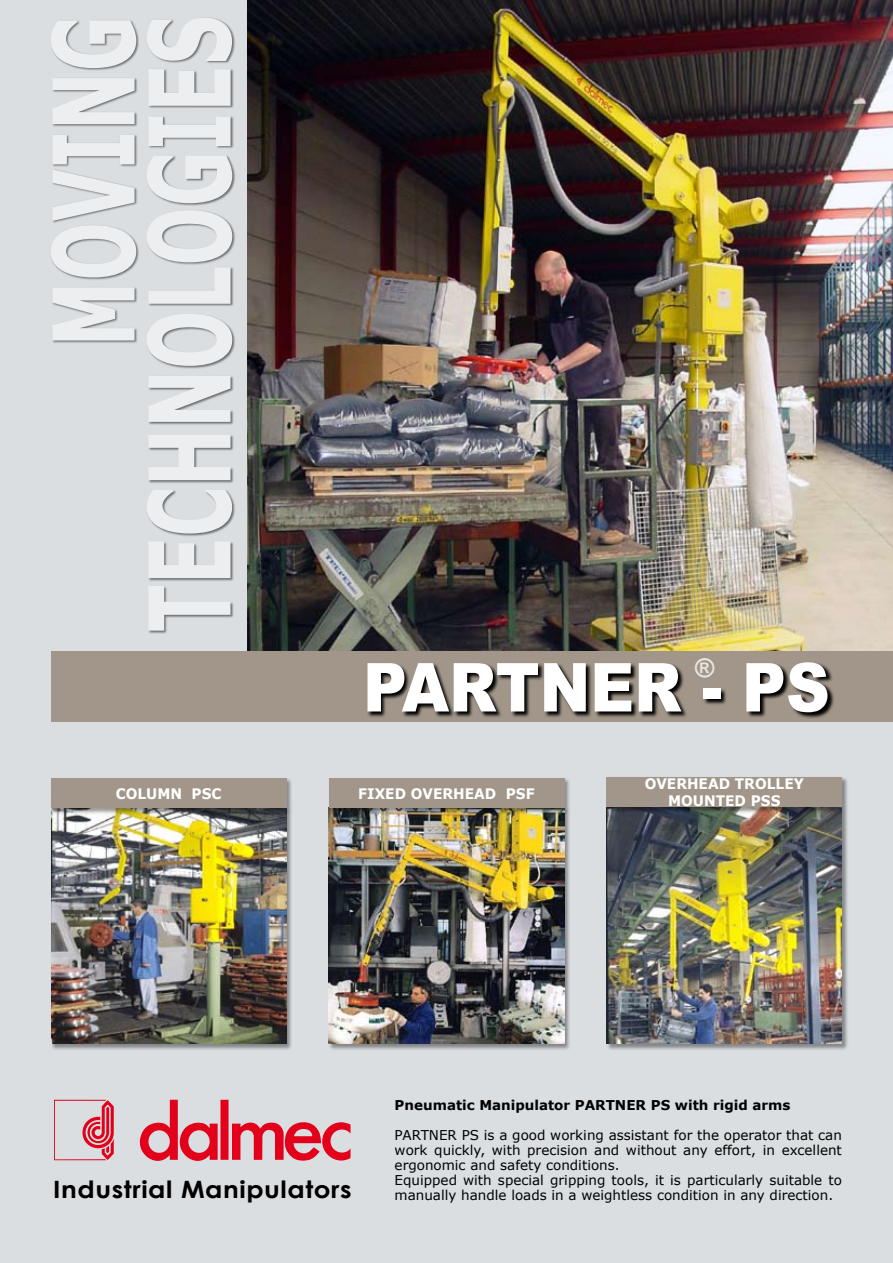
<style>
.page{position:relative;width:893px;height:1263px;background:#dadee1}
.page>*{position:absolute;margin:0;border:0;box-sizing:border-box;transform-origin:0 0}
.t1{font:700 113.1px/96px "Verdana";color:#fff;text-align:right;scale:.62 1}
.t2{font:900 67.5px "Arial";color:#fff;scale:.9 1}
.t3{font:800 condensed 26.1px "Abadi";color:#e8e5e2}
.t4{font:700 23.85px "Century Gothic";letter-spacing:.02em;color:#000;scale:1.1 1}
.t5{font:700 14.55px/16.6px "Verdana";color:#fff;text-align:center;scale:.95 1}
.t6{font:13.5px/15px "Verdana";color:#000}
.t7{font:700 13.5px "Verdana";color:#000}
</style>
<div class="page">
<svg style="left:50px;top:17px;width:185px;height:617px"></svg>
<img style="left:248px;top:0;width:645px;height:651px">
<div style="left:327px;top:806px;width:245px;height:245px;background:#000;opacity:.4"></div>
<img style="left:329px;top:815px;width:235px;height:229px">
<div style="left:605px;top:806px;width:244px;height:245px;background:#000;opacity:.4"></div>
<img style="left:607px;top:814px;width:235px;height:230px">
<div style="left:50px;top:806px;width:244px;height:245px;background:#000;opacity:.4"></div>
<img style="left:51px;top:815px;width:235px;height:229px">
<div style="left:51px;top:651px;width:842px;height:71px;background:#a19689"></div>
<svg style="left:367px;top:663px;width:467px;height:56px"></svg>
<svg style="left:54px;top:1100px;width:296px;height:61px"></svg>
<div style="left:50px;top:777px;width:244px;height:38px;background:#000;opacity:.4"></div>
<div style="left:51px;top:778px;width:235px;height:30px;background:#a19689"></div>
<div style="left:605px;top:776px;width:244px;height:38px;background:#000;opacity:.4"></div>
<div style="left:607px;top:777px;width:235px;height:30px;background:#a19689"></div>
<div style="left:327px;top:777px;width:245px;height:38px;background:#000;opacity:.4"></div>
<div style="left:329px;top:778px;width:235px;height:30px;background:#a19689"></div>
<h1 class="t1" style="left:42px;top:632px;width:996px;rotate:-90deg">MOVING<br>TECHNOLOGIES</h1>
<h3 class="t3" style="left:695px;top:652px;width:21px">®</h3>
<h2 class="t2" style="left:363px;top:650px;width:520px">PARTNER - PS</h2>
<p class="t5" style="left:116px;top:785px;width:113px">COLUMN PSC</p>
<p class="t5" style="left:645px;top:775px;width:169px">OVERHEAD TROLLEY<br>MOUNTED PSS</p>
<p class="t5" style="left:358px;top:784px;width:187px">FIXED OVERHEAD PSF</p>
<h3 class="t4" style="left:53px;top:1174px;width:273px">Industrial Manipulators</h3>
<p class="t7" style="left:395px;top:1097px;width:397px">Pneumatic Manipulator PARTNER PS with rigid arms</p>
<p class="t6" style="left:395px;top:1127px;width:449px">PARTNER PS is a good working assistant for the operator that can work quickly, with precision and without any effort, in excellent ergonomic and safety conditions.<br>Equipped with special gripping tools, it is particularly suitable to manually handle loads in a weightless condition in any direction.</p>
</div>
